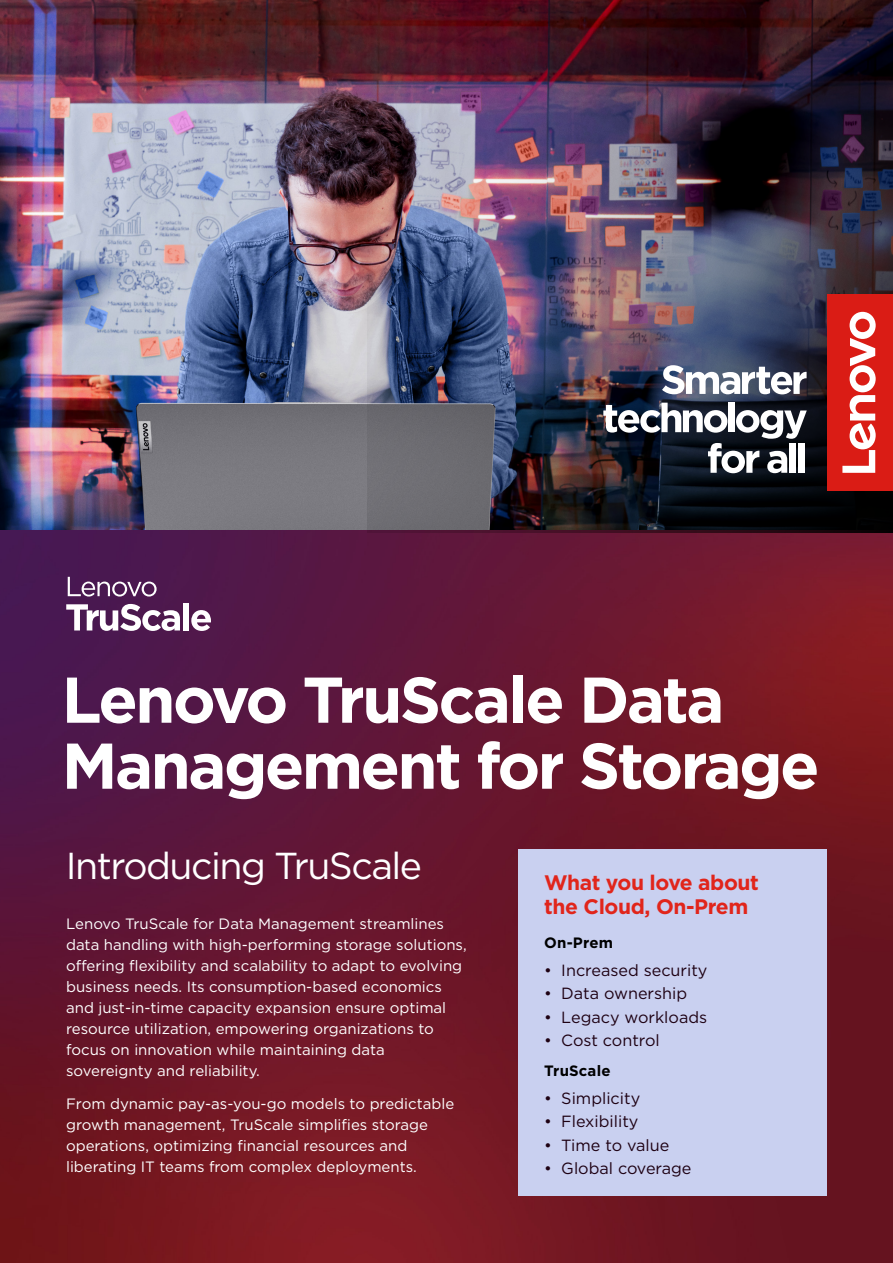
<style>
.page{position:relative;width:893px;height:1263px;background:#fff}
.page>*{position:absolute;margin:0;border:0;box-sizing:border-box;transform-origin:0 0}
.t1{font:700 64.5px/66px "Gotham";letter-spacing:-.04em;color:#fff}
.t2{font:37.5px "Gotham";letter-spacing:-.04em;color:#fff}
.t3{font:700 21px/24px "Gotham";letter-spacing:-.02em;color:#e1251b}
.t4{font:16.2px "Gotham";color:#1e0113}
.t5{font:15px/21px "Gotham";color:#fff}
.t6{font:700 15px "Gotham";letter-spacing:.01em;color:#000}
</style>
<div class="page">
<img style="left:0;top:529px;width:893px;height:734px">
<img style="left:0;top:0;width:368px;height:529px">
<img style="left:368px;top:0;width:525px;height:532px">
<svg style="left:662px;top:365px;width:145px;height:29px"></svg>
<svg style="left:603px;top:403px;width:204px;height:70px"></svg>
<div style="left:790px;top:443px;width:6px;height:30px;background:#fff"></div>
<div style="left:798px;top:443px;width:7px;height:30px;background:#fff"></div>
<div style="left:827px;top:294px;width:66px;height:197px;background:#da1c15"></div>
<svg style="left:842px;top:312px;width:34px;height:161px"></svg>
<div style="left:519px;top:849px;width:308px;height:347px;background:#c9d0f0"></div>
<svg style="left:68px;top:577px;width:89px;height:19px;background:#78537c"></svg>
<svg style="left:66px;top:604px;width:114px;height:27px"></svg>
<div style="left:183px;top:603px;width:6px;height:27px;background:#fff"></div>
<svg style="left:191px;top:610px;width:20px;height:21px"></svg>
<h1 class="t1" style="left:62px;top:666px;width:759px">Lenovo TruScale Data<br>Management for Storage</h1>
<h2 class="t2" style="left:66px;top:842px;width:358px">Introducing TruScale</h2>
<p class="t5" style="left:66px;top:912px;width:402px">Lenovo TruScale for Data Management streamlines data handling with high-performing storage solutions, offering flexibility and scalability to adapt to evolving business needs. Its consumption-based economics and just-in-time capacity expansion ensure optimal resource utilization, empowering organizations to focus on innovation while maintaining data sovereignty and reliability.</p>
<p class="t5" style="left:66px;top:1093px;width:390px">From dynamic pay-as-you-go models to predictable growth management, TruScale simplifies storage operations, optimizing financial resources and liberating IT teams from complex deployments.</p>
<h3 class="t3" style="left:544px;top:871px;width:216px">What you love about the Cloud, On-Prem</h3>
<p class="t6" style="left:544px;top:933px;width:70px">On-Prem</p>
<p class="t4" style="left:544px;top:960px;width:165px">• Increased security</p>
<p class="t4" style="left:544px;top:983px;width:144px">• Data ownership</p>
<p class="t4" style="left:544px;top:1007px;width:164px">• Legacy workloads</p>
<p class="t4" style="left:544px;top:1030px;width:117px">• Cost control</p>
<p class="t6" style="left:544px;top:1060px;width:68px">TruScale</p>
<p class="t4" style="left:544px;top:1087px;width:97px">• Simplicity</p>
<p class="t4" style="left:544px;top:1111px;width:96px">• Flexibility</p>
<p class="t4" style="left:544px;top:1134px;width:127px">• Time to value</p>
<p class="t4" style="left:544px;top:1158px;width:149px">• Global coverage</p>
</div>
